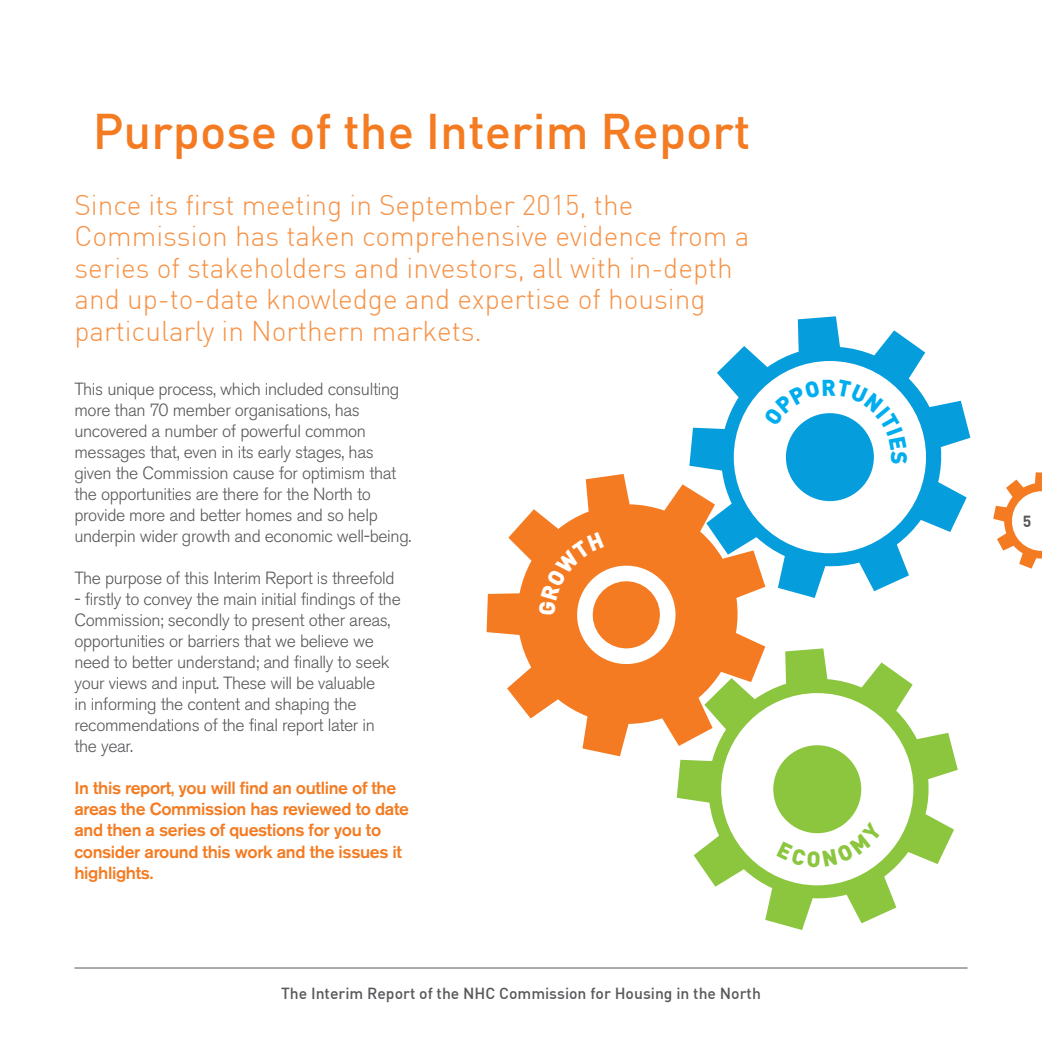
<style>
.page{position:relative;width:1042px;height:1042px;background:#fff}
.page>*{position:absolute;margin:0;border:0;box-sizing:border-box;transform-origin:0 0}
.t1{font:500 49px "DIN";color:#f47b21}
.t2{font:300 28px/31.5px "DIN Pro";color:#f69246}
.t3{font:300 17.5px/21px "Akzidenz Grotesk BE";letter-spacing:-.02em;color:#57585a}
.t4{font:500 17.5px/21px "Akzidenz Grotesk BE";letter-spacing:-.02em;color:#f47b21}
.t5{font:500 15.75px "DIN";color:#57585a}
.t6{font:700 15.75px "DIN Pro";color:#57585a}
</style>
<div class="page">
<hr style="left:74px;top:967px;width:893px;height:1px;background:#57585a">
<svg style="left:993px;top:472px;width:49px;height:97px"></svg>
<svg style="left:677px;top:648px;width:281px;height:282px"></svg>
<div style="left:721px;top:693px;width:192px;height:192px;background:#fff;border-radius:50%"></div>
<div style="left:773px;top:745px;width:88px;height:88px;background:#8bc63e;border-radius:50%"></div>
<svg style="left:689px;top:316px;width:281px;height:282px"></svg>
<div style="left:734px;top:361px;width:192px;height:192px;background:#fff;border-radius:50%"></div>
<div style="left:786px;top:413px;width:88px;height:88px;background:#069ddc;border-radius:50%"></div>
<svg style="left:486px;top:474px;width:279px;height:282px"></svg>
<svg style="left:788px;top:822px;width:94px;height:45px"></svg>
<svg style="left:764px;top:379px;width:143px;height:85px"></svg>
<svg style="left:539px;top:532px;width:138px;height:133px"></svg>
<h1 class="t1" style="left:93px;top:100px;width:659px">Purpose of the Interim Report</h1>
<p class="t2" style="left:74px;top:189px;width:676px">Since its first meeting in September 2015, the Commission has taken comprehensive evidence from a series of stakeholders and investors, all with in-depth and up-to-date knowledge and expertise of housing particularly in Northern markets.</p>
<p class="t3" style="left:74px;top:379px;width:338px">This unique process, which included consulting more than 70 member organisations, has uncovered a number of powerful common messages that, even in its early stages, has given the Commission cause for optimism that the opportunities are there for the North to provide more and better homes and so help underpin wider growth and economic well-being.</p>
<p class="t3" style="left:74px;top:568px;width:322px">The purpose of this Interim Report is threefold</p>
<p class="t3" style="left:74px;top:589px;width:328px">- firstly to convey the main initial findings of the Commission; secondly to present other areas, opportunities or barriers that we believe we need to better understand; and finally to seek your views and input. These will be valuable<br>in informing the content and shaping the recommendations of the final report later in the year.</p>
<p class="t4" style="left:74px;top:778px;width:336px">In this report, you will find an outline of the areas the Commission has reviewed to date and then a series of questions for you to consider around this work and the issues it highlights.</p>
<p class="t5" style="left:281px;top:983px;width:481px">The Interim Report of the NHC Commission for Housing in the North</p>
<p class="t6" style="left:1022px;top:511px;width:10px">5</p>
</div>
